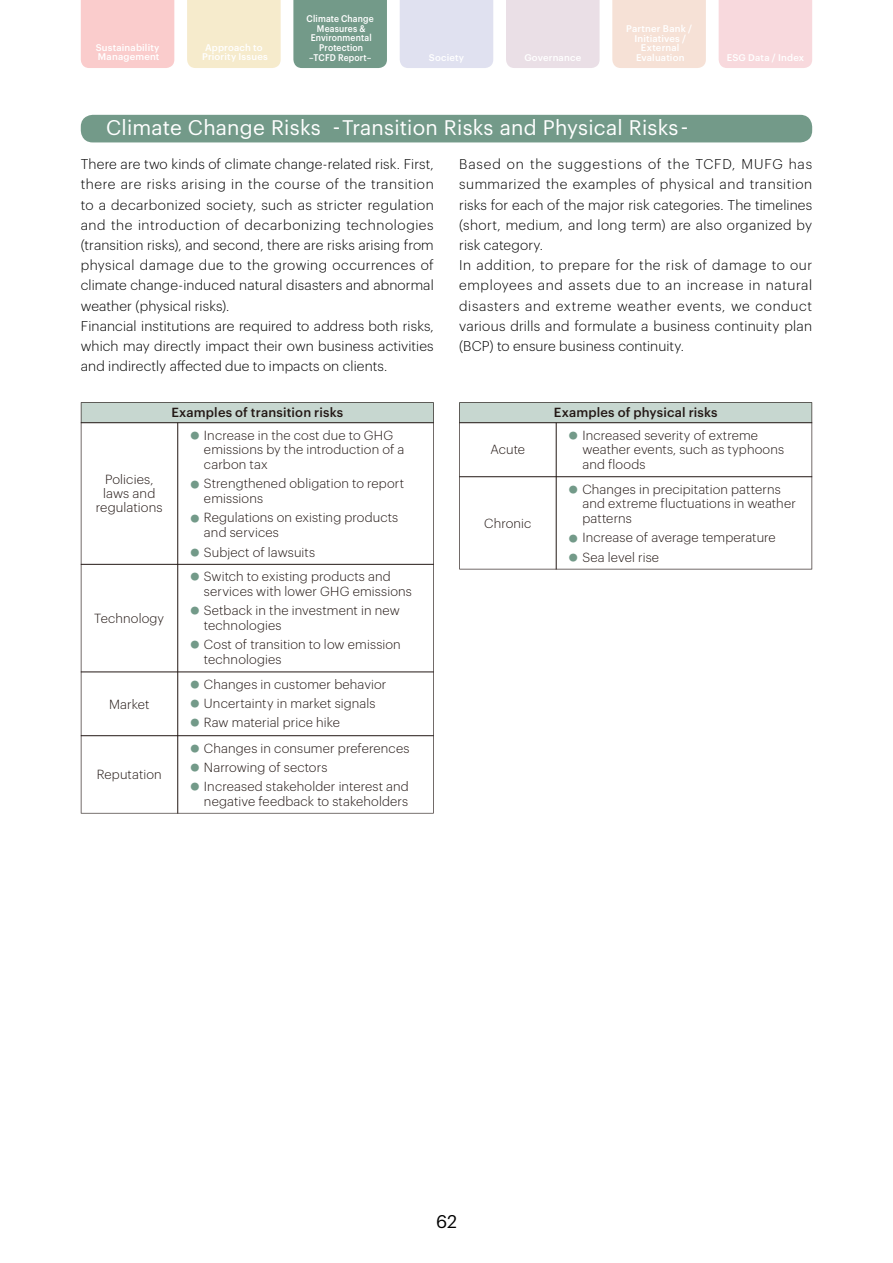
<style>
.page{position:relative;width:893px;height:1263px;background:#fff}
.page>*{position:absolute;margin:0;border:0;box-sizing:border-box;transform-origin:0 0}
.t1{font:20.7px "Graphik";letter-spacing:.01em;color:#fff}
.t2{font:18px "Graphik";color:#000}
.t3{font:300 13.8px/20.2px "Graphik";letter-spacing:.015em;color:#000}
.t4{font:300 12.9px/14.9px "Graphik";letter-spacing:.01em;color:#231815}
.t5{font:500 12.9px "Graphik";letter-spacing:.01em;color:#231815}
.t6{font:500 9.45px/9.6px "Graphik";letter-spacing:.02em;color:#fff;text-align:center}
.t7{font:500 9.45px/9.6px "Graphik";letter-spacing:.02em;color:#fff;text-align:center;scale:.9 1}
.t8{font:300 9px/19.2px "Shin Go Pro";color:#739a89;text-align:justify}
.s1{font-family:"Shin Go Pro";font-size:9px;color:#739a89}
</style>
<div class="page">
<div style="left:293px;top:0;width:94px;height:68px;background:#739a89"></div>
<div style="left:81px;top:0;width:93px;height:68px;background:#facccc"></div>
<div style="left:187px;top:0;width:94px;height:68px;background:#f6ebcc"></div>
<div style="left:400px;top:0;width:93px;height:68px;background:#e0e1f0"></div>
<div style="left:506px;top:0;width:94px;height:68px;background:#eadfe6"></div>
<div style="left:612px;top:0;width:94px;height:68px;background:#f6e1d6"></div>
<div style="left:719px;top:0;width:93px;height:68px;background:#f8d9dd"></div>
<div style="left:81px;top:115px;width:731px;height:27px;background:#739a89;border-radius:12px"></div>
<svg style="left:81px;top:402px;width:353px;height:411px"></svg>
<svg style="left:459px;top:402px;width:353px;height:167px"></svg>
<hr style="left:177px;top:423px;width:1px;height:390px;background:#231815">
<hr style="left:556px;top:423px;width:1px;height:146px;background:#231815">
<hr style="left:81px;top:564px;width:353px;height:1px;background:#231815">
<hr style="left:81px;top:735px;width:353px;height:1px;background:#231815">
<hr style="left:459px;top:476px;width:353px;height:1px;background:#231815">
<hr style="left:81px;top:422px;width:353px;height:1px;background:#231815">
<hr style="left:459px;top:422px;width:353px;height:1px;background:#231815">
<hr style="left:81px;top:672px;width:353px;height:1px;background:#231815">
<p class="t7" style="left:307px;top:13px;width:76px">Climate Change<br>Measures &amp;<br>Environmental<br>Protection –TCFD Report–</p>
<p class="t6" style="left:96px;top:42px;width:65px;text-align:left">Sustainability<br>Management</p>
<p class="t6" style="left:202px;top:42px;width:67px">Approach to<br>Priority Issues</p>
<p class="t6" style="left:429px;top:52px;width:37px">Society</p>
<p class="t6" style="left:524px;top:52px;width:58px">Governance</p>
<p class="t6" style="left:626px;top:23px;width:67px">Partner Bank /<br>Initiatives /<br>External<br>Evaluation</p>
<h1 class="t1" style="left:106px;top:112px;width:584px">Climate Change Risks -Transition Risks and Physical Risks-</h1>
<p class="t6" style="left:727px;top:52px;width:79px">ESG Data / Index</p>
<p class="t3" style="left:81px;top:153px;width:354px">There are two kinds of climate change-related risk. First, there are risks arising in the course of the transition to a decarbonized society, such as stricter regulation and the introduction of decarbonizing technologies (transition risks), and second, there are risks arising from physical damage due to the growing occurrences of climate change-induced natural disasters and abnormal weather (physical risks).<br>Financial institutions are required to address both risks, which may directly impact their own business activities and indirectly affected due to impacts on clients.</p>
<p class="t3" style="left:459px;top:153px;width:354px">Based on the suggestions of the TCFD, MUFG has summarized the examples of physical and transition risks for each of the major risk categories. The timelines (short, medium, and long term) are also organized by risk category.<br>In addition, to prepare for the risk of damage to our employees and assets due to an increase in natural disasters and extreme weather events, we conduct various drills and formulate a business continuity plan (BCP) to ensure business continuity.</p>
<p class="t4" style="left:96px;top:472px;width:68px;line-height:13.8px;text-align:center">Policies, laws and regulations</p>
<p class="t4" style="left:94px;top:610px;width:71px">Technology</p>
<p class="t4" style="left:109px;top:695px;width:42px">Market</p>
<p class="t4" style="left:97px;top:766px;width:66px">Reputation</p>
<p class="t5" style="left:171px;top:403px;width:173px">Examples of transition risks</p>
<p class="t5" style="left:554px;top:403px;width:165px">Examples of physical risks</p>
<p class="t8" style="left:190px;top:424px;width:10px">●</p>
<p class="t4" style="left:582px;top:426px;width:203px;text-indent:-13px"><span class="s1">●</span> Increased severity of extreme weather events, such as typhoons and floods</p>
<p class="t8" style="left:569px;top:478px;width:10px">●</p>
<p class="t4" style="left:204px;top:426px;width:202px">Increase in the cost due to GHG emissions by the introduction of a carbon tax</p>
<p class="t4" style="left:204px;top:475px;width:202px">Strengthened obligation to report emissions</p>
<p class="t4" style="left:204px;top:509px;width:196px">Regulations on existing products and services</p>
<p class="t4" style="left:204px;top:543px;width:113px">Subject of lawsuits</p>
<p class="t4" style="left:490px;top:441px;width:36px">Acute</p>
<p class="t8" style="left:190px;top:473px;width:10px">●</p>
<p class="t8" style="left:190px;top:507px;width:10px">●</p>
<p class="t8" style="left:190px;top:541px;width:10px">●</p>
<p class="t4" style="left:582px;top:480px;width:215px">Changes in precipitation patterns and extreme fluctuations in weather patterns</p>
<p class="t4" style="left:582px;top:527px;width:195px;line-height:19.2px">Increase of average temperature<br>Sea level rise</p>
<p class="t4" style="left:484px;top:515px;width:49px">Chronic</p>
<p class="t8" style="left:569px;top:527px;width:10px">● ●</p>
<p class="t4" style="left:204px;top:568px;width:209px">Switch to existing products and services with lower GHG emissions</p>
<p class="t4" style="left:204px;top:602px;width:197px">Setback in the investment in new technologies</p>
<p class="t4" style="left:204px;top:636px;width:198px">Cost of transition to low emission technologies</p>
<p class="t8" style="left:190px;top:566px;width:10px">●</p>
<p class="t8" style="left:190px;top:600px;width:10px">●</p>
<p class="t8" style="left:190px;top:634px;width:10px">●</p>
<p class="t8" style="left:190px;top:674px;width:10px">● ● ●</p>
<p class="t4" style="left:204px;top:673px;width:184px;line-height:19.2px">Changes in customer behavior<br>Uncertainty in market signals<br>Raw material price hike</p>
<p class="t8" style="left:190px;top:737px;width:10px">● ● ●</p>
<p class="t4" style="left:204px;top:737px;width:207px;line-height:19.2px">Changes in consumer preferences<br>Narrowing of sectors<br>Increased stakeholder interest and</p>
<p class="t4" style="left:204px;top:793px;width:206px">negative feedback to stakeholders</p>
<h2 class="t2" style="left:436px;top:1208px;width:22px">62</h2>
</div>
